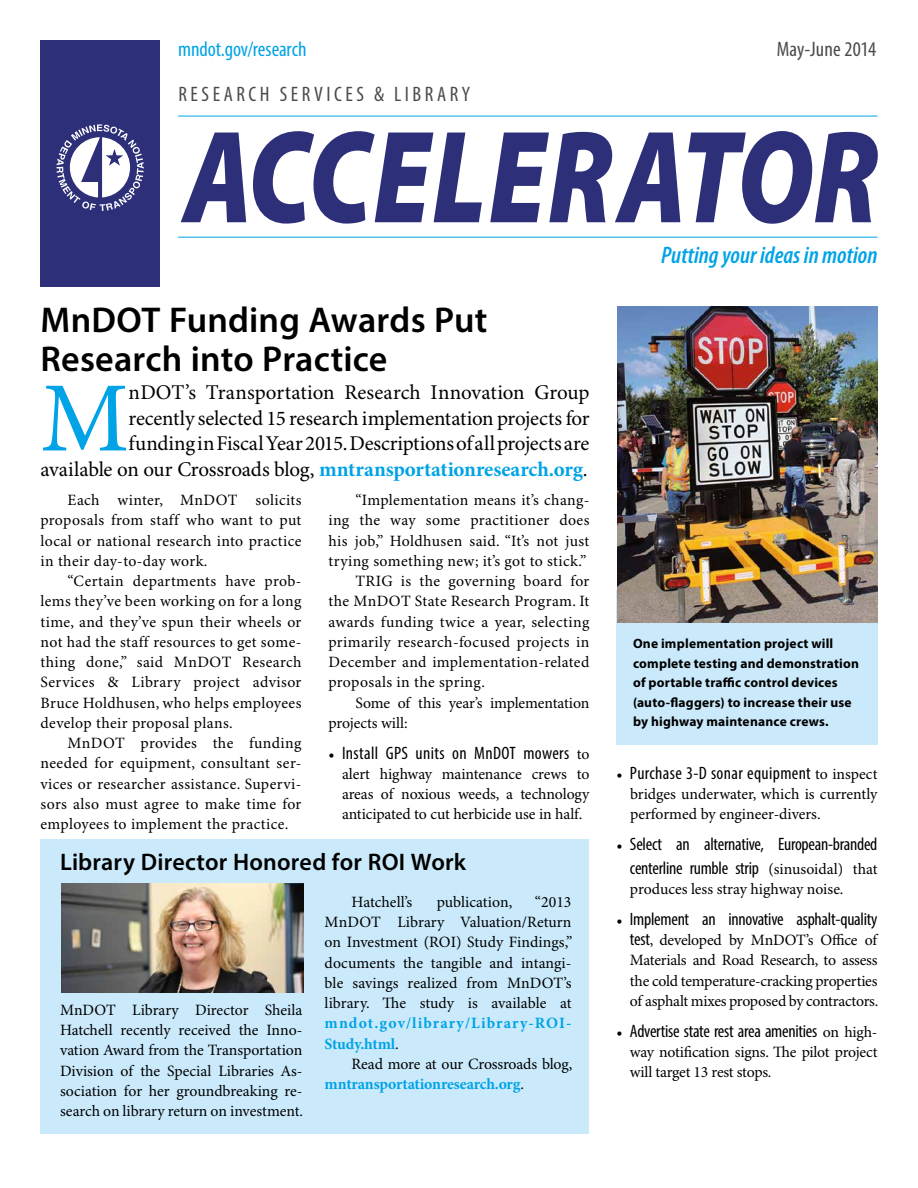
<style>
.page{position:relative;width:918px;height:1188px;background:#fff}
.page>*{position:absolute;margin:0;border:0;box-sizing:border-box;transform-origin:0 0}
.t1{font:italic 900 133.2px "Myriad Pro";letter-spacing:.005em;color:#2d2f79;scale:.8 1}
.t2{font:99.45px "Minion Pro";color:#00a3e6}
.t3{font:600 36px/39px "Myriad Pro";letter-spacing:.005em;color:#000}
.t4{font:600 24px "Myriad Pro";letter-spacing:.01em;color:#000}
.t5{font:italic 600 condensed 24px "Myriad Pro";color:#00a3e6}
.t6{font:21px/25.5px "Minion Pro";letter-spacing:-.01em;color:#000;text-align:right}
.t7{font:condensed 21px "Myriad Pro";letter-spacing:.17em;color:#4a4b4b}
.t8{font:condensed 21px "Myriad Pro";letter-spacing:-.005em;color:#00a3e6}
.t9{font:condensed 21px "Myriad Pro";letter-spacing:.005em;color:#4a4b4b}
.t10{font:condensed 18px/24px "Myriad Pro";letter-spacing:-.015em;color:#000;text-align:right}
.t11{font:condensed 18px "Myriad Pro";letter-spacing:.02em;color:#000}
.t12{font:15.75px/20.2px "Minion Pro";letter-spacing:.005em;color:#000;text-align:justify}
.t13{font:15.75px "Minion Pro";letter-spacing:.025em;color:#000}
.t14{font:15.75px/20.2px "Minion Pro";letter-spacing:-.015em;color:#000}
.t15{font:700 15.75px/20.2px "Minion Pro";letter-spacing:.065em;color:#00a3e6}
.t16{font:700 13.5px/19.5px "Myriad Pro";letter-spacing:.015em;color:#000}
.s1{font-weight:700;color:#00a3e6}
.s2{font-family:"Minion Pro";font-stretch:normal;font-size:15.75px}
.s3{font-weight:400;color:#000}
.s4{font-family:"Myriad Pro";font-stretch:condensed;font-size:18px}
</style>
<div class="page">
<div style="left:616px;top:590px;width:262px;height:154px;background:#caeafb"></div>
<div style="left:40px;top:40px;width:120px;height:247px;background:#2d2f79"></div>
<svg style="left:57px;top:124px;width:87px;height:87px"></svg>
<hr style="left:178px;top:116px;width:700px;height:1px;background:#00a3e6">
<hr style="left:178px;top:237px;width:700px;height:1px;background:#00a3e6">
<div style="left:40px;top:839px;width:550px;height:295px;background:#caeafb"></div>
<img style="left:62px;top:884px;width:241px;height:109px">
<img style="left:617px;top:307px;width:261px;height:316px">
<h3 class="t8" style="left:178px;top:37px;width:130px">mndot.gov/research</h3>
<h3 class="t9" style="left:777px;top:37px;width:101px">May-June 2014</h3>
<h3 class="t7" style="left:178px;top:81px;width:293px">RESEARCH SERVICES &amp; LIBRARY</h3>
<h1 class="t1" style="left:184px;top:103px;width:870px">ACCELERATOR</h1>
<h3 class="t5" style="left:661px;top:242px;width:218px">Putting your ideas in motion</h3>
<h3 class="t3" style="left:40px;top:299px;width:449px">MnDOT Funding Awards Put<br>Research into Practice</h3>
<p class="t6" style="left:41px;top:381px;width:551px">nDOT’s Transportation Research Innovation Group<br>recently selected 15 research implementation projects for<br>funding in Fiscal Year 2015. Descriptions of all projects are<br>available on our Crossroads blog, <span class="s1">mntransportationresearch.org</span>.</p>
<h2 class="t2" style="left:40px;top:359px;width:90px">M</h2>
<p class="t12" style="left:40px;top:490px;width:263px;text-indent:27px">Each winter, MnDOT solicits proposals from staff who want to put local or national research into practice in their day-to-day work.</p>
<p class="t12" style="left:40px;top:572px;width:263px;text-indent:27px">“Certain departments have prob&shy;lems they’ve been working on for a long time, and they’ve spun their wheels or not had the staff resources to get some&shy;thing done,” said MnDOT Research Services &amp; Library project advisor Bruce Holdhusen, who helps employees develop their proposal plans.</p>
<p class="t12" style="left:40px;top:734px;width:263px;text-indent:27px">MnDOT provides the funding needed for equipment, consultant ser&shy;vices or researcher assistance. Supervi&shy;sors also must agree to make time for employees to implement the practice.</p>
<p class="t12" style="left:355px;top:491px;width:235px">“Implementation means it’s chang-</p>
<p class="t13" style="left:328px;top:511px;width:263px">ing the way some practitioner does</p>
<p class="t12" style="left:328px;top:531px;width:262px">his job,” Holdhusen said. “It’s not just</p>
<p class="t13" style="left:328px;top:551px;width:259px">trying something new; it’s got to stick.”</p>
<p class="t12" style="left:355px;top:572px;width:236px">TRIG is the governing board for</p>
<p class="t12" style="left:328px;top:592px;width:262px">the MnDOT State Research Program. It</p>
<p class="t13" style="left:328px;top:612px;width:262px">awards funding twice a year, selecting</p>
<p class="t13" style="left:328px;top:632px;width:263px">primarily research-focused projects in</p>
<p class="t13" style="left:328px;top:653px;width:263px">December and implementation-related</p>
<p class="t13" style="left:328px;top:673px;width:158px">proposals in the spring.</p>
<p class="t12" style="left:355px;top:693px;width:236px">Some of this year’s implementation</p>
<p class="t12" style="left:328px;top:713px;width:81px">projects will:</p>
<p class="t11" style="left:328px;top:742px;width:263px"><span class="s2">•</span> Install GPS units on MnDOT mowers <span class="s2">to</span></p>
<p class="t12" style="left:342px;top:764px;width:249px">alert highway maintenance crews to areas of noxious weeds, a technology anticipated to cut herbicide use in half.</p>
<h3 class="t4" style="left:60px;top:846px;width:408px">Library Director Honored for ROI Work</h3>
<p class="t12" style="left:60px;top:1000px;width:245px">MnDOT Library Director Sheila Hatchell recently received the Inno&shy;vation Award from the Transportation Division of the Special Libraries As&shy;sociation for her groundbreaking re&shy;search on library return on investment.</p>
<p class="t12" style="left:325px;top:892px;width:249px;text-indent:210px">“2013<br>MnDOT Library Valuation/Return on Investment (ROI) Study Findings,” documents the tangible and intangi&shy;ble savings realized from MnDOT’s library. The study is available at</p>
<p class="t15" style="left:325px;top:1013px;width:248px">mndot.gov/library/Library-ROI-<br>Study.html<span class="s3">.</span></p>
<p class="t12" style="left:325px;top:1054px;width:249px;text-indent:27px">Read more at our Crossroads blog, <span class="s1">mntransportationresearch.org</span>.</p>
<p class="t12" style="left:352px;top:892px;width:62px">Hatchell’s</p>
<p class="t12" style="left:437px;top:892px;width:77px">publication,</p>
<p class="t16" style="left:633px;top:633px;width:228px">One implementation project will complete testing and demonstration of portable traffic control devices (auto-flaggers) to increase their use by highway maintenance crews.</p>
<p class="t11" style="left:617px;top:762px;width:262px"><span class="s2">•</span> Purchase 3-D sonar equipment <span class="s2">to inspect</span></p>
<p class="t12" style="left:630px;top:784px;width:249px">bridges underwater, which is currently performed by engineer-divers.</p>
<p class="t10" style="left:617px;top:832px;width:263px"><span class="s2">•</span> Select an alternative, European-branded centerline rumble strip <span class="s2">(sinusoidal) that</span></p>
<p class="t12" style="left:630px;top:879px;width:215px">produces less stray highway noise.</p>
<p class="t10" style="left:616px;top:907px;width:263px"><span class="s2">•</span> Implement an innovative asphalt-quality</p>
<p class="t12" style="left:630px;top:930px;width:250px"><span class="s4">test</span>, developed by MnDOT’s Office of Materials and Road Research, to assess the cold temperature-cracking properties of asphalt mixes proposed by contractors.</p>
<p class="t10" style="left:616px;top:1018px;width:263px"><span class="s2">•</span> Advertise state rest area amenities <span class="s2">on high-</span></p>
<p class="t14" style="left:630px;top:1042px;width:249px">way notification signs. The pilot project will target 13 rest stops.</p>
</div>
